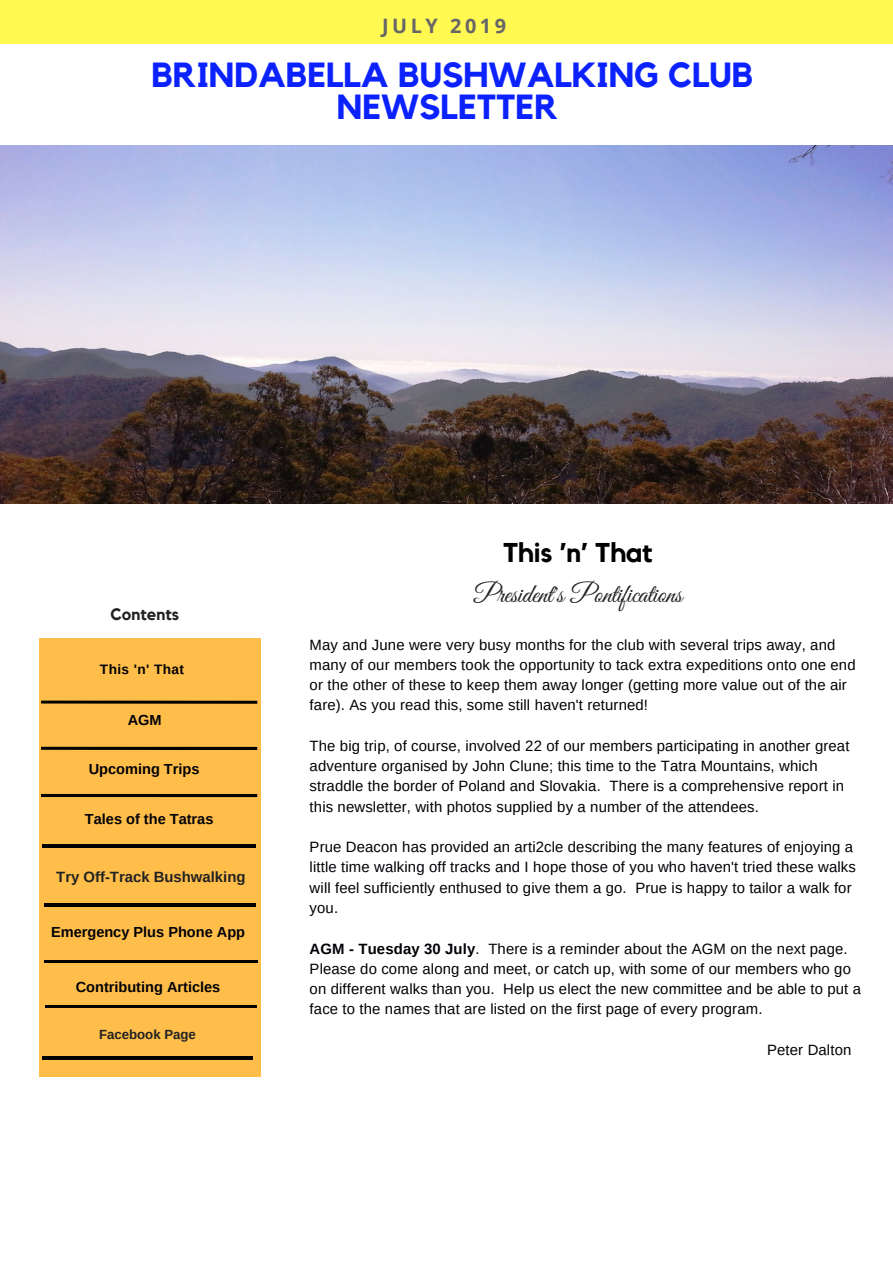
<style>
.page{position:relative;width:893px;height:1263px;background:#fff}
.page>*{position:absolute;margin:0;border:0;box-sizing:border-box;transform-origin:0 0}
.t1{font:700 34.8px/31.5px "Kollektif";color:#0b22ff;text-align:center}
.t2{font:700 27.15px "Kollektif";color:#000}
.t3{font:26.55px "Great Vibes";color:#222}
.t4{font:700 19.8px "Open Sans";letter-spacing:.18em;color:#666}
.t5{font:700 16.5px "Kollektif";color:#222}
.t6{font:14.85px/20.2px "Arimo";letter-spacing:.01em;color:#000106}
.t7{font:700 14.85px "Arimo";color:#222}
.t8{font:14.85px "Arimo";letter-spacing:.01em;color:#000}
.t9{font:700 14.55px "Arimo";color:#000106}
.t10{font:700 13.65px "Arimo";letter-spacing:.03em;color:#000}
.t11{font:700 13.2px "Arimo";color:#222}
.s1{font-weight:700}
</style>
<div class="page">
<div style="left:39px;top:638px;width:222px;height:438px;background:#ffbd4a"></div>
<svg style="left:41px;top:700px;width:216px;height:4px"></svg>
<svg style="left:41px;top:746px;width:216px;height:4px"></svg>
<hr style="left:41px;top:794px;width:216px;height:3px;background:#000">
<img style="left:0;top:145px;width:893px;height:358px">
<div style="left:0;top:0;width:893px;height:44px;background:#fff952"></div>
<hr style="left:44px;top:903px;width:212px;height:3px;background:#000">
<hr style="left:42px;top:844px;width:22px;height:4px;background:#000">
<hr style="left:234px;top:844px;width:22px;height:4px;background:#000">
<hr style="left:63px;top:844px;width:151px;height:4px;background:#000">
<hr style="left:213px;top:844px;width:22px;height:4px;background:#000">
<hr style="left:42px;top:1056px;width:20px;height:4px;background:#000">
<hr style="left:233px;top:1056px;width:20px;height:4px;background:#000">
<hr style="left:61px;top:1056px;width:133px;height:4px;background:#000">
<hr style="left:194px;top:1056px;width:40px;height:4px;background:#000">
<svg style="left:44px;top:961px;width:14px;height:2px"></svg>
<svg style="left:244px;top:961px;width:13px;height:2px"></svg>
<hr style="left:58px;top:961px;width:97px;height:2px;background:#000">
<hr style="left:154px;top:961px;width:90px;height:2px;background:#000">
<svg style="left:45px;top:1005px;width:12px;height:2px"></svg>
<svg style="left:245px;top:1005px;width:11px;height:2px"></svg>
<hr style="left:57px;top:1005px;width:84px;height:2px;background:#000">
<hr style="left:140px;top:1005px;width:84px;height:2px;background:#000">
<hr style="left:224px;top:1005px;width:21px;height:2px;background:#000">
<h3 class="t4" style="left:382px;top:12px;width:126px">JULY 2019</h3>
<h1 class="t1" style="left:151px;top:60px;width:603px">BRINDABELLA BUSHWALKING CLUB<br>NEWSLETTER</h1>
<p class="t5" style="left:110px;top:607px;width:70px">Contents</p>
<p class="t10" style="left:100px;top:662px;width:86px">This 'n' That</p>
<p class="t9" style="left:128px;top:712px;width:35px">AGM</p>
<p class="t9" style="left:89px;top:760px;width:112px">Upcoming Trips</p>
<p class="t9" style="left:85px;top:811px;width:130px">Tales of the Tatras</p>
<p class="t7" style="left:56px;top:868px;width:191px">Try Off-Track Bushwalking</p>
<p class="t9" style="left:51px;top:924px;width:196px">Emergency Plus Phone App</p>
<p class="t9" style="left:76px;top:979px;width:146px">Contributing Articles</p>
<p class="t11" style="left:99px;top:1027px;width:98px">Facebook Page</p>
<h2 class="t2" style="left:503px;top:540px;width:151px">This ’n’ That</h2>
<h3 class="t3" style="left:474px;top:580px;width:210px">President's Pontifications</h3>
<p class="t6" style="left:310px;top:634px;width:547px">May and June were very busy months for the club with several trips away, and many of our members took the opportunity to tack extra expeditions onto one end or the other of these to keep them away longer (getting more value out of the air fare). As you read this, some still haven't returned!</p>
<p class="t6" style="left:310px;top:736px;width:541px">The big trip, of course, involved 22 of our members participating in another great adventure organised by John Clune; this time to the Tatra Mountains, which straddle the border of Poland and Slovakia. There is a comprehensive report in this newsletter, with photos supplied by a number of the attendees.</p>
<p class="t6" style="left:310px;top:837px;width:548px">Prue Deacon has provided an arti2cle describing the many features of enjoying a little time walking off tracks and I hope those of you who haven't tried these walks will feel sufficiently enthused to give them a go. Prue is happy to tailor a walk for you.</p>
<p class="t6" style="left:310px;top:938px;width:553px"><span class="s1">AGM - Tuesday 30 July</span>. There is a reminder about the AGM on the next page.<br>Please do come along and meet, or catch up, with some of our members who go on different walks than you. Help us elect the new committee and be able to put a face to the names that are listed on the first page of every program.</p>
<p class="t8" style="left:767px;top:1041px;width:86px">Peter Dalton</p>
</div>
